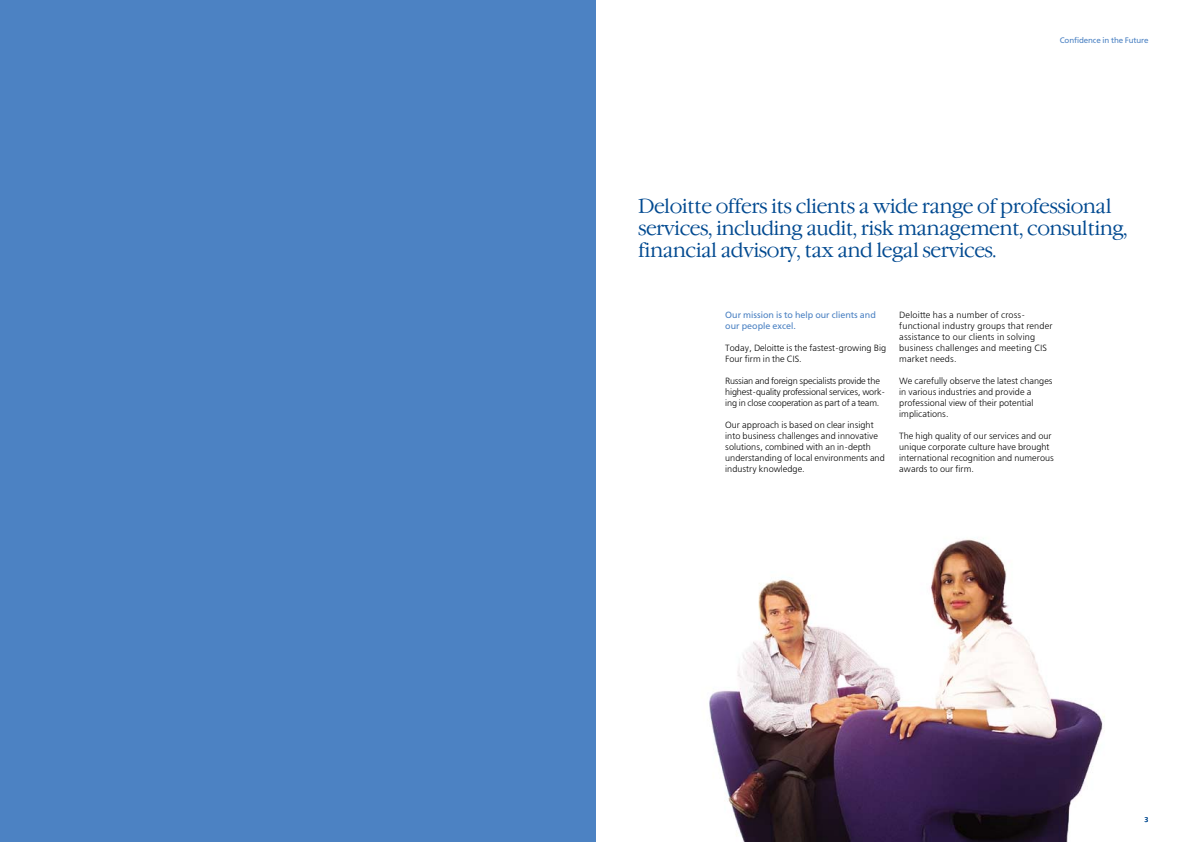
<style>
.page{position:relative;width:1191px;height:842px;background:#fff}
.page>*{position:absolute;margin:0;border:0;box-sizing:border-box;transform-origin:0 0}
.t1{font:20px/22px "Garamond Light ITC";letter-spacing:-.025em;color:#004990}
.t2{font:300 9px/11px "Free Set";color:#000}
.t3{font:300 9px/11px "Free Set";letter-spacing:.02em;color:#000}
.t4{font:300 9px/11px "Free Set";letter-spacing:-.02em;color:#000}
.t5{font:9px/11px "Free Set";color:#4c82c3}
.t6{font:8px "Free Set";letter-spacing:-.01em;color:#4c82c3}
</style>
<div class="page">
<img style="left:709px;top:538px;width:396px;height:304px">
<div style="left:0;top:0;width:595px;height:842px;background:#4c82c3"></div>
<p class="t6" style="left:1059px;top:35px;width:90px">Confidence in the Future</p>
<h1 class="t1" style="left:638px;top:195px;width:491px">Deloitte offers its clients a wide range of professional services, including audit, risk management, consulting, financial advisory, tax and legal services.</h1>
<p class="t5" style="left:725px;top:309px;width:152px">Our mission is to help our clients and our people excel.</p>
<p class="t2" style="left:725px;top:342px;width:162px">Today, Deloitte is the fastest-growing Big<br>Four firm in the CIS.</p>
<p class="t4" style="left:725px;top:375px;width:162px">Russian and foreign specialists provide the highest-quality professional services, work&shy;ing in close cooperation as part of a team.</p>
<p class="t2" style="left:725px;top:419px;width:161px">Our approach is based on clear insight into business challenges and innovative solutions, combined with an in-depth understanding of local environments and industry knowledge.</p>
<p class="t3" style="left:899px;top:309px;width:155px">Deloitte has a number of cross&shy;functional industry groups that render assistance to our clients in solving business challenges and meeting CIS market needs.</p>
<p class="t2" style="left:899px;top:375px;width:155px">We carefully observe the latest changes in various industries and provide a professional view of their potential implications.</p>
<p class="t2" style="left:899px;top:430px;width:156px">The high quality of our services and our unique corporate culture have brought international recognition and numerous awards to our firm.</p>
</div>
